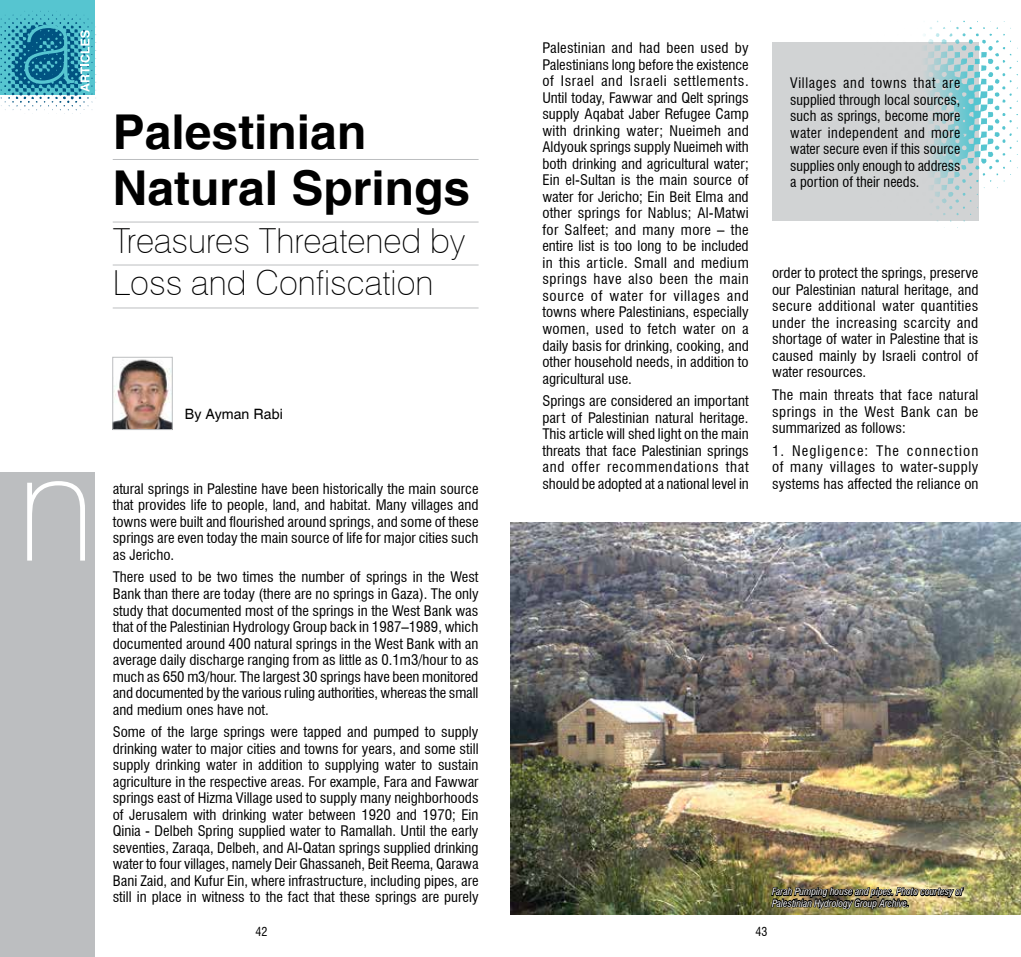
<style>
.page{position:relative;width:1021px;height:957px;background:#fff}
.page>*{position:absolute;margin:0;border:0;box-sizing:border-box;transform-origin:0 0}
.t1{font:100 150px "Swiss 721 BT";color:#fff}
.t2{font:700 48px/55.5px "Switzerland";color:#000}
.t3{font:100 34.5px/42px "Swiss 721 BT";color:#000}
.t4{font:condensed 14.25px/16.5px "Swiss 721 BT";color:#000;text-align:justify;scale:1.04 1}
.t5{font:condensed 14.25px/16.5px "Swiss 721 BT";color:#000;text-align:justify}
.t6{font:14.25px "Switzerland Plain";color:#000}
.t7{font:condensed 12px "Swiss 721 BT";color:#000}
.t8{font:italic condensed 9.75px/11.2px "Swiss 721 BT";color:#fff}
</style>
<div class="page">
<hr style="left:113px;top:222px;width:365px;height:1px;background:#bcbec0">
<hr style="left:113px;top:308px;width:365px;height:1px;background:#bcbec0">
<hr style="left:113px;top:265px;width:365px;height:1px;background:#bcbec0">
<hr style="left:113px;top:159px;width:365px;height:1px;background:#bcbec0">
<div style="left:0;top:472px;width:95px;height:485px;background:#bcbec0"></div>
<img style="left:114px;top:359px;width:57px;height:69px">
<div style="left:112px;top:357px;width:61px;height:73px;border:1px solid #bcbec0"></div>
<div style="left:0;top:0;width:95px;height:95px;background:#56c5d0"></div>
<svg style="left:0;top:11px;width:96px;height:103px"></svg>
<div style="left:772px;top:42px;width:206px;height:179px;background:#d1d3d4"></div>
<svg style="left:923px;top:21px;width:95px;height:207px"></svg>
<img style="left:510px;top:522px;width:510px;height:392px">
<img style="left:770px;top:874px;width:195px;height:41px">
<h1 class="t1" style="left:17px;top:416px;width:80px">n</h1>
<h2 class="t2" style="left:113px;top:104px;width:359px">Palestinian<br>Natural Springs</h2>
<h3 class="t3" style="left:113px;top:220px;width:354px">Treasures Threatened by<br>Loss and Confiscation</h3>
<p class="t6" style="left:185px;top:406px;width:100px">By Ayman Rabi</p>
<p class="t4" style="left:113px;top:480px;width:353px">atural springs in Palestine have been historically the main source that provides life to people, land, and habitat. Many villages and towns were built and flourished around springs, and some of these springs are even today the main source of life for major cities such as Jericho.</p>
<p class="t4" style="left:113px;top:569px;width:353px">There used to be two times the number of springs in the West Bank than there are today (there are no springs in Gaza). The only study that documented most of the springs in the West Bank was that of the Palestinian Hydrology Group back in 1987–1989, which documented around 400 natural springs in the West Bank with an average daily discharge ranging from as little as 0.1m3/hour to as much as 650 m3/hour. The largest 30 springs have been monitored and documented by the various ruling authorities, whereas the small and medium ones have not.</p>
<p class="t4" style="left:113px;top:724px;width:353px">Some of the large springs were tapped and pumped to supply drinking water to major cities and towns for years, and some still supply drinking water in addition to supplying water to sustain agriculture in the respective areas. For example, Fara and Fawwar springs east of Hizma Village used to supply many neighborhoods of Jerusalem with drinking water between 1920 and 1970; Ein Qinia - Delbeh Spring supplied water to Ramallah. Until the early seventies, Zaraqa, Delbeh, and Al-Qatan springs supplied drinking water to four villages, namely Deir Ghassaneh, Beit Reema, Qarawa Bani Zaid, and Kufur Ein, where infrastructure, including pipes, are still in place in witness to the fact that these springs are purely</p>
<p class="t4" style="left:542px;top:40px;width:200px">Palestinian and had been used by Palestinians long before the existence of Israel and Israeli settlements.<br>Until today, Fawwar and Qelt springs supply Aqabat Jaber Refugee Camp with drinking water; Nueimeh and Aldyouk springs supply Nueimeh with both drinking and agricultural water; Ein el-Sultan is the main source of water for Jericho; Ein Beit Elma and other springs for Nablus; Al-Matwi for Salfeet; and many more – the entire list is too long to be included in this article. Small and medium springs have also been the main source of water for villages and towns where Palestinians, especially women, used to fetch water on a daily basis for drinking, cooking, and other household needs, in addition to agricultural use.</p>
<p class="t4" style="left:542px;top:393px;width:200px">Springs are considered an important part of Palestinian natural heritage.<br>This article will shed light on the main threats that face Palestinian springs and offer recommendations that should be adopted at a national level in</p>
<p class="t5" style="left:790px;top:75px;width:172px">Villages and towns that are supplied through local sources, such as springs, become more water independent and more water secure even if this source supplies only enough to address a portion of their needs.</p>
<p class="t4" style="left:772px;top:265px;width:200px">order to protect the springs, preserve our Palestinian natural heritage, and secure additional water quantities under the increasing scarcity and shortage of water in Palestine that is caused mainly by Israeli control of water resources.</p>
<p class="t4" style="left:772px;top:386px;width:200px">The main threats that face natural springs in the West Bank can be summarized as follows:</p>
<p class="t4" style="left:772px;top:442px;width:200px">1. Negligence: The connection of many villages to water-supply systems has affected the reliance on</p>
<p class="t8" style="left:772px;top:886px;width:192px">Farah Pumping house and pipes. Photo courtesy of<br>Palestinian Hydrology Group Archive.</p>
<p class="t7" style="left:256px;top:925px;width:13px">42</p>
<p class="t7" style="left:755px;top:925px;width:13px">43</p>
</div>
